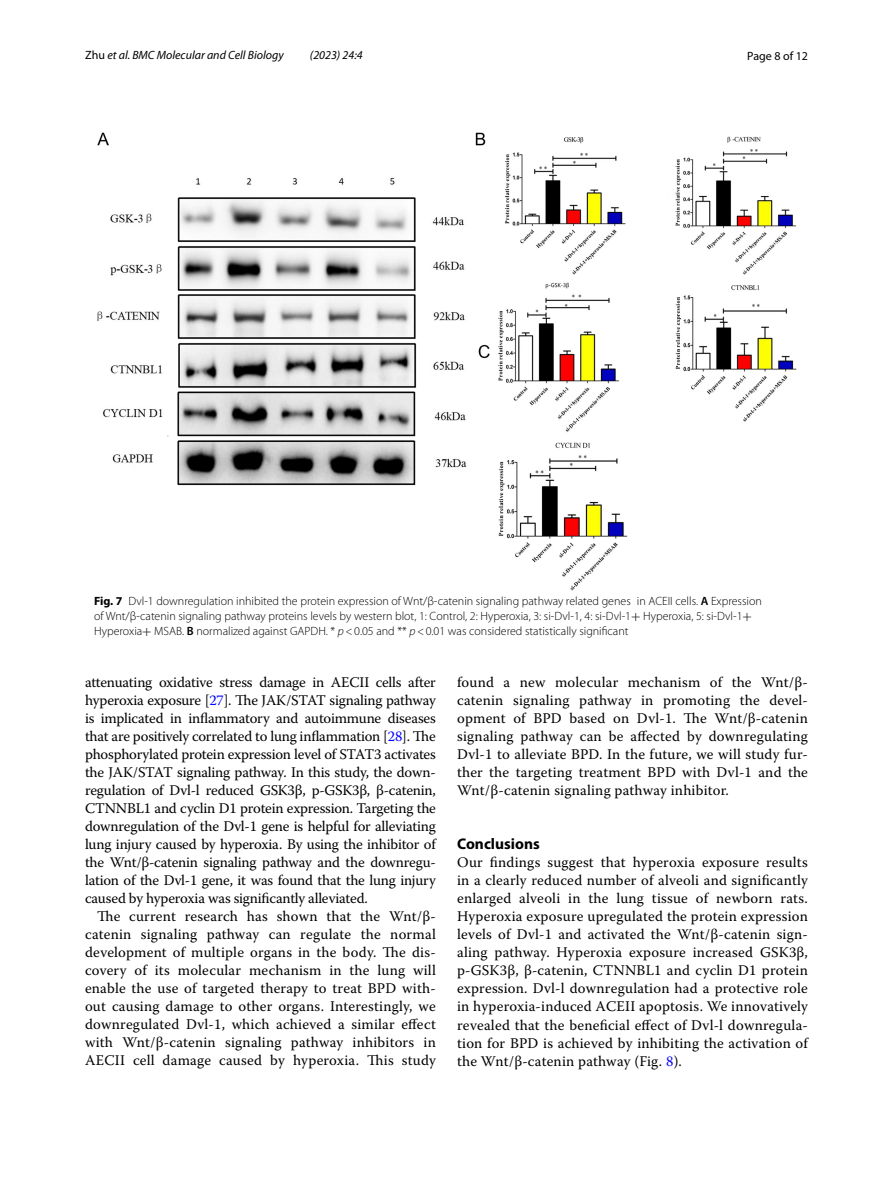
<style>
.page{position:relative;width:893px;height:1187px;background:#fff}
.page>*{position:absolute;margin:0;border:0;box-sizing:border-box;transform-origin:0 0}
.t1{font:700 15.45px "Myriad Pro";color:#000}
.t2{font:14.7px/18px "Warnock Pro";letter-spacing:.015em;color:#000;text-align:justify}
.t3{font:300 12px/15px "Myriad Pro";color:#000}
.t4{font:italic 12px "Myriad Pro";color:#000}
.t5{font:12px "Myriad Pro";color:#000}
.s1{font-style:normal}
.s2{font-weight:700}
.s3{font-weight:600}
.s4{font-family:"MTSY";font-weight:400}
.s5{font-style:italic}
.s6{color:#00f}
</style>
<div class="page">
<img style="left:97px;top:133px;width:700px;height:457px">
<p class="t4" style="left:85px;top:48px;width:200px"><span class="s1">Zhu</span> et al. BMC Molecular and Cell Biology</p>
<p class="t4" style="left:310px;top:48px;width:54px">(2023) 24:4</p>
<p class="t5" style="left:747px;top:48px;width:62px">Page 8 of 12</p>
<p class="t3" style="left:94px;top:594px;width:669px"><span class="s2">Fig. 7</span> Dvl-1 downregulation inhibited the protein expression of Wnt/β-catenin signaling pathway related genes in ACEII cells. <span class="s3">A</span> Expression of Wnt/β-catenin signaling pathway proteins levels by western blot, 1: Control, 2: Hyperoxia, 3: si-Dvl-1, 4: si-Dvl-1<span class="s4">+</span> Hyperoxia, 5: si-Dvl-1<span class="s4">+<br></span>Hyperoxia<span class="s4">+</span> MSAB. <span class="s3">B</span> normalized against GAPDH. * <span class="s5">p</span>&lt;0.05 and ** <span class="s5">p</span>&lt;0.01 was considered statistically significant</p>
<p class="t2" style="left:85px;top:672px;width:352px">attenuating oxidative stress damage in AECII cells after hyperoxia exposure [<span class="s6">27</span>]. The JAK/STAT signaling pathway is implicated in inflammatory and autoimmune diseases that are positively correlated to lung inflammation [<span class="s6">28</span>]. The phosphorylated protein expression level of STAT3 activates the JAK/STAT signaling pathway. In this study, the down&shy;regulation of Dvl-l reduced GSK3β, p-GSK3β, β-catenin, CTNNBL1 and cyclin D1 protein expression. Targeting the downregulation of the Dvl-1 gene is helpful for alleviating lung injury caused by hyperoxia. By using the inhibitor of the Wnt/β-catenin signaling pathway and the downregu&shy;lation of the Dvl-1 gene, it was found that the lung injury caused by hyperoxia was significantly alleviated.</p>
<p class="t2" style="left:85px;top:906px;width:352px;text-indent:12px">The current research has shown that the Wnt/β&shy;catenin signaling pathway can regulate the normal development of multiple organs in the body. The dis&shy;covery of its molecular mechanism in the lung will enable the use of targeted therapy to treat BPD with&shy;out causing damage to other organs. Interestingly, we downregulated Dvl-1, which achieved a similar effect with Wnt/β-catenin signaling pathway inhibitors in AECII cell damage caused by hyperoxia. This study</p>
<p class="t2" style="left:457px;top:672px;width:352px">found a new molecular mechanism of the Wnt/β&shy;catenin signaling pathway in promoting the devel&shy;opment of BPD based on Dvl-1. The Wnt/β-catenin signaling pathway can be affected by downregulating Dvl-1 to alleviate BPD. In the future, we will study fur&shy;ther the targeting treatment BPD with Dvl-1 and the Wnt/β-catenin signaling pathway inhibitor.</p>
<p class="t1" style="left:457px;top:834px;width:84px">Conclusions</p>
<p class="t2" style="left:457px;top:853px;width:352px">Our findings suggest that hyperoxia exposure results in a clearly reduced number of alveoli and significantly enlarged alveoli in the lung tissue of newborn rats.<br>Hyperoxia exposure upregulated the protein expression levels of Dvl-1 and activated the Wnt/β-catenin sign&shy;aling pathway. Hyperoxia exposure increased GSK3β, p-GSK3β, β-catenin, CTNNBL1 and cyclin D1 protein expression. Dvl-l downregulation had a protective role in hyperoxia-induced ACEII apoptosis. We innovatively revealed that the beneficial effect of Dvl-l downregula&shy;tion for BPD is achieved by inhibiting the activation of the Wnt/β-catenin pathway (Fig. <span class="s6">8</span>).</p>
</div>
